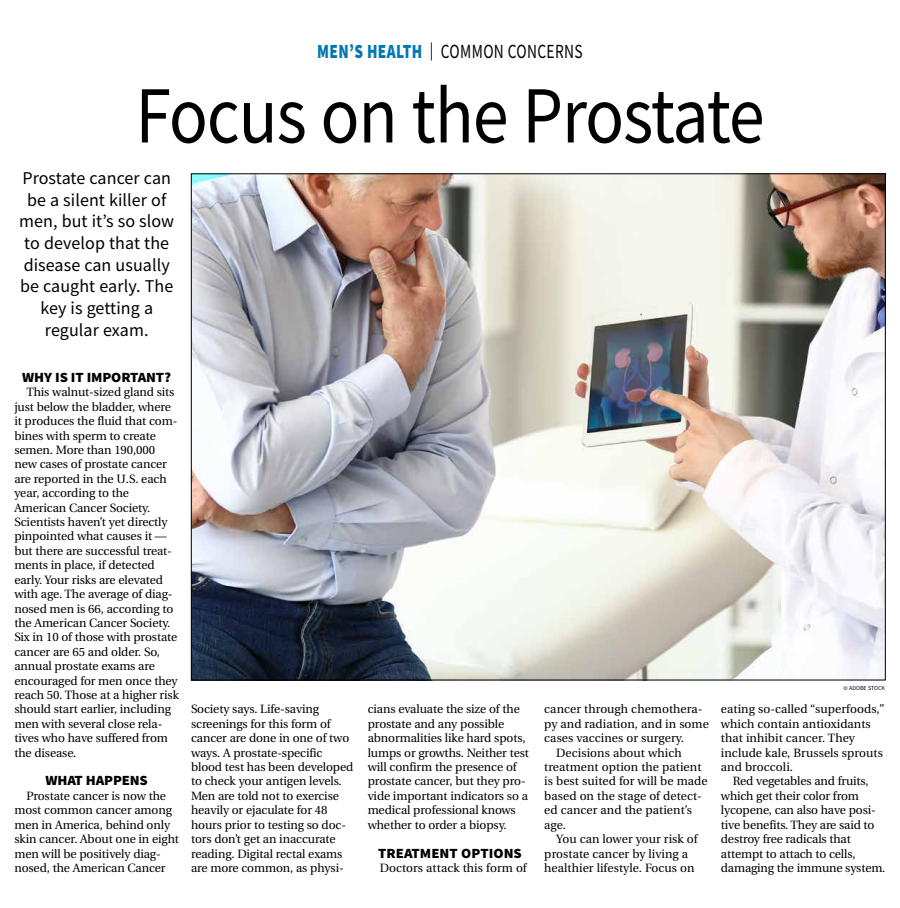
<style>
.page{position:relative;width:900px;height:908px;background:#fff}
.page>*{position:absolute;margin:0;border:0;box-sizing:border-box;transform-origin:0 0}
.t1{font:81px "Source Sans Pro";letter-spacing:-.015em;color:#000;scale:.89 1}
.t2{font:20px "Source Sans Pro";letter-spacing:.025em;color:#000;scale:.77 1}
.t3{font:18px/21.6px "Source Sans Pro";letter-spacing:.005em;color:#000;text-align:center}
.t4{font:900 14px "Source Sans Pro";letter-spacing:-.01em;color:#000;scale:1.05 1}
.t5{font:12px/14.4px "Utopia";letter-spacing:-.01em;color:#000}
.t6{font:6px "Source Sans Pro";color:#000}
.s1{font-weight:900;color:#0077b1}
.s2{font-size:18px}
</style>
<div class="page">
<img style="left:193px;top:175px;width:691px;height:503px">
<h2 class="t2" style="left:317px;top:39px;width:347px"><span class="s1">MEN’S HEALTH</span> <span class="s2">|</span> COMMON CONCERNS</h2>
<h1 class="t1" style="left:135px;top:64px;width:708px">Focus on the Prostate</h1>
<h3 class="t3" style="left:19px;top:167px;width:156px">Prostate cancer can be a silent killer of men, but it’s so slow to develop that the disease can usually be caught early. The key is getting a regular exam.</h3>
<p class="t4" style="left:22px;top:367px;width:143px">WHY IS IT IMPORTANT?</p>
<p class="t5" style="left:14px;top:385px;width:166px;text-indent:12px">This walnut-sized gland sits just below the bladder, where it produces the fluid that com&shy;bines with sperm to create semen. More than 190,000 new cases of prostate cancer are reported in the U.S. each year, according to the<br>American Cancer Society.<br>Scientists haven’t yet directly pinpointed what causes it — but there are successful treat&shy;ments in place, if detected early. Your risks are elevated with age. The average of diag&shy;nosed men is 66, according to the American Cancer Society.<br>Six in 10 of those with prostate cancer are 65 and older. So, annual prostate exams are encouraged for men once they reach 50. Those at a higher risk should start earlier, including men with several close rela&shy;tives who have suffered from the disease.</p>
<p class="t4" style="left:45px;top:770px;width:99px">WHAT HAPPENS</p>
<p class="t5" style="left:14px;top:788px;width:166px;text-indent:12px">Prostate cancer is now the most common cancer among men in America, behind only skin cancer. About one in eight men will be positively diag&shy;nosed, the American Cancer</p>
<p class="t5" style="left:191px;top:702px;width:164px">Society says. Life-saving screenings for this form of cancer are done in one of two ways. A prostate-specific blood test has been developed to check your antigen levels.<br>Men are told not to exercise heavily or ejaculate for 48 hours prior to testing so doc&shy;tors don’t get an inaccurate reading. Digital rectal exams are more common, as physi-</p>
<p class="t5" style="left:368px;top:702px;width:163px">cians evaluate the size of the prostate and any possible abnormalities like hard spots, lumps or growths. Neither test will confirm the presence of prostate cancer, but they pro&shy;vide important indicators so a medical professional knows whether to order a biopsy.</p>
<p class="t4" style="left:378px;top:842px;width:138px">TREATMENT OPTIONS</p>
<p class="t5" style="left:380px;top:860px;width:149px">Doctors attack this form of</p>
<p class="t5" style="left:544px;top:702px;width:160px">cancer through chemothera-</p>
<p class="t5" style="left:544px;top:716px;width:166px">py and radiation, and in some</p>
<p class="t5" style="left:544px;top:731px;width:141px">cases vaccines or surgery.</p>
<p class="t5" style="left:556px;top:745px;width:127px">Decisions about which</p>
<p class="t5" style="left:544px;top:759px;width:159px">treatment option the patient</p>
<p class="t5" style="left:544px;top:774px;width:165px">is best suited for will be made</p>
<p class="t5" style="left:544px;top:788px;width:159px">based on the stage of detect-</p>
<p class="t5" style="left:544px;top:803px;width:149px">ed cancer and the patient’s</p>
<p class="t5" style="left:544px;top:817px;width:23px">age.</p>
<p class="t5" style="left:556px;top:831px;width:143px">You can lower your risk of</p>
<p class="t5" style="left:544px;top:846px;width:145px">prostate cancer by living a</p>
<p class="t5" style="left:544px;top:860px;width:152px">healthier lifestyle. Focus on</p>
<p class="t6" style="left:844px;top:684px;width:43px">© ADOBE STOCK</p>
<p class="t5" style="left:721px;top:702px;width:165px">eating so-called “superfoods,” which contain antioxidants that inhibit cancer. They include kale, Brussels sprouts and broccoli.</p>
<p class="t5" style="left:721px;top:774px;width:166px;text-indent:12px">Red vegetables and fruits, which get their color from lycopene, can also have posi&shy;tive benefits. They are said to destroy free radicals that attempt to attach to cells, damaging the immune system.</p>
</div>
